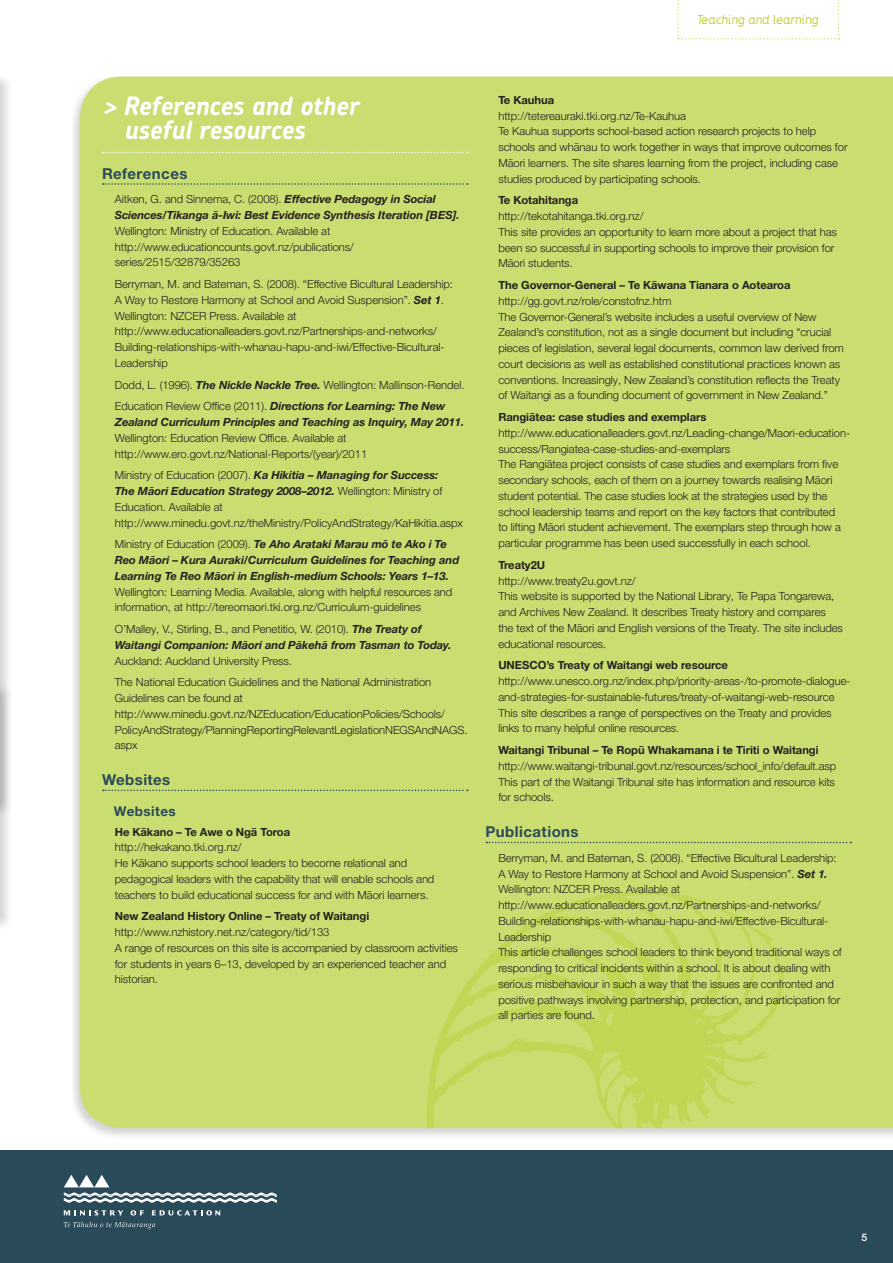
<style>
.page{position:relative;width:893px;height:1263px;background:#fff}
.page>*{position:absolute;margin:0;border:0;box-sizing:border-box;transform-origin:0 0}
.t1{font:italic 700 25.5px/24px "Chevin Pro";letter-spacing:-.005em;color:#fff}
.t2{font:700 15px "Helvetica Neue LT Pro";letter-spacing:.03em;color:#294b59}
.t3{font:700 13.5px "Helvetica Neue LT Pro";letter-spacing:.03em;color:#294b59}
.t4{font:italic 12px "B Preplay";color:#c0cd30}
.t5{font:300 11.25px/15.8px "Helvetica Neue LT Pro";letter-spacing:-.005em;color:#231f20}
.t6{font:italic 700 11.25px/15.8px "Helvetica Neue LT Pro";letter-spacing:-.005em;color:#231f20}
.t7{font:700 11.25px "Helvetica Neue LT Pro";letter-spacing:-.005em;color:#231f20}
.t8{font:500 10.5px "Helvetica Neue LT Pro";color:#fff}
.s1{font-weight:300;font-style:normal}
.s2{font-weight:700;font-style:italic}
</style>
<div class="page">
<svg style="left:677px;top:0;width:162px;height:39px"></svg>
<div style="left:0;top:73px;width:13px;height:858px;background:#231f20;opacity:.2"></div>
<div style="left:0;top:683px;width:13px;height:134px;background:#231f20;opacity:.2"></div>
<svg style="left:0;top:698px;width:1px;height:106px"></svg>
<div style="left:0;top:1151px;width:893px;height:112px;background:#294a59"></div>
<div style="left:72px;top:74px;width:821px;height:1066px;background:#231f20;opacity:.2"></div>
<div style="left:80px;top:77px;width:813px;height:1051px;background:#cadd70"></div>
<svg style="left:426px;top:891px;width:359px;height:237px;background:#c6db68"></svg>
<svg style="left:103px;top:152px;width:365px;height:1px"></svg>
<svg style="left:103px;top:183px;width:365px;height:2px"></svg>
<svg style="left:103px;top:789px;width:365px;height:2px"></svg>
<svg style="left:486px;top:842px;width:365px;height:1px"></svg>
<svg style="left:64px;top:1222px;width:91px;height:7px"></svg>
<svg style="left:64px;top:1210px;width:59px;height:5px"></svg>
<svg style="left:131px;top:1210px;width:13px;height:5px"></svg>
<svg style="left:152px;top:1210px;width:68px;height:5px"></svg>
<svg style="left:64px;top:1175px;width:213px;height:28px"></svg>
<p class="t4" style="left:697px;top:13px;width:124px">Teaching and learning</p>
<h1 class="t1" style="left:125px;top:94px;width:236px;text-indent:-23px">&gt; References and other useful resources</h1>
<h2 class="t2" style="left:102px;top:164px;width:87px">References</h2>
<p class="t6" style="left:115px;top:191px;width:346px"><span class="s1">Aitken, G. and Sinnema, C. (2008).</span> Effective Pedagogy in Social<br>Sciences/Tikanga ā-Iwi: Best Evidence Synthesis Iteration [BES].</p>
<p class="t5" style="left:115px;top:223px;width:241px">Wellington: Ministry of Education. Available at http://www.educationcounts.govt.nz/publications/ series/2515/32879/35263</p>
<p class="t5" style="left:115px;top:276px;width:340px">Berryman, M. and Bateman, S. (2008). “Effective Bicultural Leadership:<br>A Way to Restore Harmony at School and Avoid Suspension”. <span class="s2">Set 1</span>.<br>Wellington: NZCER Press. Available at http://www.educationalleaders.govt.nz/Partnerships-and-networks/ Building-relationships-with-whanau-hapu-and-iwi/Effective-Bicultural-Leadership</p>
<p class="t5" style="left:115px;top:373px;width:351px;line-height:21.8px">Dodd, L. (1996). <span class="s2">The Nickle Nackle Tree.</span> Wellington: Mallinson-Rendel.<br>Education Review Office (2011). <span class="s2">Directions for Learning: The New</span></p>
<p class="t6" style="left:115px;top:414px;width:351px">Zealand Curriculum Principles and Teaching as Inquiry, May 2011.</p>
<p class="t5" style="left:115px;top:430px;width:254px">Wellington: Education Review Office. Available at http://www.ero.govt.nz/National-Reports/(year)/2011</p>
<p class="t5" style="left:115px;top:467px;width:350px">Ministry of Education (2007). <span class="s2">Ka Hikitia – Managing for Success:<br>The Māori Education Strategy 2008–2012.</span> Wellington: Ministry of Education. Available at http://www.minedu.govt.nz/theMinistry/PolicyAndStrategy/KaHikitia.aspx</p>
<p class="t6" style="left:115px;top:536px;width:346px"><span class="s1">Ministry of Education (2009).</span> Te Aho Arataki Marau mō te Ako i Te<br>Reo Māori – Kura Auraki/Curriculum Guidelines for Teaching and<br>Learning Te Reo Māori in English-medium Schools: Years 1–13.</p>
<p class="t5" style="left:115px;top:583px;width:339px">Wellington: Learning Media. Available, along with helpful resources and information, at http://tereomaori.tki.org.nz/Curriculum-guidelines</p>
<p class="t6" style="left:115px;top:621px;width:338px"><span class="s1">O’Malley, V., Stirling, B., and Penetitio, W. (2010).</span> The Treaty of<br>Waitangi Companion: Māori and Pākehā from Tasman to Today.</p>
<p class="t5" style="left:115px;top:649px;width:318px;line-height:21.8px">Auckland: Auckland University Press.<br>The National Education Guidelines and the National Administration</p>
<p class="t5" style="left:115px;top:690px;width:354px">Guidelines can be found at http://www.minedu.govt.nz/NZEducation/EducationPolicies/Schools/ PolicyAndStrategy/PlanningReportingRelevantLegislationNEGSAndNAGS. aspx</p>
<h2 class="t2" style="left:102px;top:770px;width:70px">Websites</h2>
<p class="t3" style="left:114px;top:802px;width:63px">Websites</p>
<p class="t7" style="left:115px;top:824px;width:177px">He Kākano – Te Awe o Ngā Toroa</p>
<p class="t5" style="left:115px;top:839px;width:321px">http://hekakano.tki.org.nz/<br>He Kākano supports school leaders to become relational and pedagogical leaders with the capability that will enable schools and teachers to build educational success for and with Māori learners.</p>
<p class="t7" style="left:115px;top:909px;width:256px">New Zealand History Online – Treaty of Waitangi</p>
<p class="t5" style="left:115px;top:924px;width:345px">http://www.nzhistory.net.nz/category/tid/133<br>A range of resources on this site is accompanied by classroom activities for students in years 6–13, developed by an experienced teacher and historian.</p>
<p class="t7" style="left:498px;top:93px;width:57px">Te Kauhua</p>
<p class="t5" style="left:498px;top:108px;width:351px">http://tetereauraki.tki.org.nz/Te-Kauhua<br>Te Kauhua supports school-based action research projects to help schools and whānau to work together in ways that improve outcomes for Māori learners. The site shares learning from the project, including case studies produced by participating schools.</p>
<p class="t7" style="left:498px;top:193px;width:81px">Te Kotahitanga</p>
<p class="t5" style="left:498px;top:208px;width:340px">http://tekotahitanga.tki.org.nz/<br>This site provides an opportunity to learn more about a project that has been so successful in supporting schools to improve their provision for Māori students.</p>
<p class="t7" style="left:498px;top:278px;width:294px">The Governor-General – Te Kāwana Tianara o Aotearoa</p>
<p class="t5" style="left:498px;top:293px;width:347px">http://gg.govt.nz/role/constofnz.htm<br>The Governor-General’s website includes a useful overview of New Zealand’s constitution, not as a single document but including “crucial pieces of legislation, several legal documents, common law derived from court decisions as well as established constitutional practices known as conventions. Increasingly, New Zealand’s constitution reflects the Treaty of Waitangi as a founding document of government in New Zealand.”</p>
<p class="t7" style="left:498px;top:410px;width:210px">Rangiātea: case studies and exemplars</p>
<p class="t5" style="left:498px;top:425px;width:353px">http://www.educationalleaders.govt.nz/Leading-change/Maori-education&shy;success/Rangiatea-case-studies-and-exemplars<br>The Rangiātea project consists of case studies and exemplars from five secondary schools, each of them on a journey towards realising Māori student potential. The case studies look at the strategies used by the school leadership teams and report on the key factors that contributed<br>to lifting Māori student achievement. The exemplars step through how a particular programme has been used successfully in each school.</p>
<p class="t7" style="left:498px;top:558px;width:48px">Treaty2U</p>
<p class="t5" style="left:498px;top:573px;width:346px">http://www.treaty2u.govt.nz/<br>This website is supported by the National Library, Te Papa Tongarewa, and Archives New Zealand. It describes Treaty history and compares the text of the Māori and English versions of the Treaty. The site includes educational resources.</p>
<p class="t7" style="left:498px;top:658px;width:231px">UNESCO’s Treaty of Waitangi web resource</p>
<p class="t5" style="left:498px;top:673px;width:354px">http://www.unesco.org.nz/index.php/priority-areas-/to-promote-dialogue&shy;and-strategies-for-sustainable-futures/treaty-of-waitangi-web-resource This site describes a range of perspectives on the Treaty and provides links to many helpful online resources.</p>
<p class="t7" style="left:498px;top:743px;width:322px">Waitangi Tribunal – Te Ropū Whakamana i te Tiriti o Waitangi</p>
<p class="t5" style="left:498px;top:758px;width:340px">http://www.waitangi-tribunal.govt.nz/resources/school_info/default.asp<br>This part of the Waitangi Tribunal site has information and resource kits for schools.</p>
<h2 class="t2" style="left:486px;top:823px;width:95px">Publications</h2>
<p class="t5" style="left:498px;top:850px;width:345px">Berryman, M. and Bateman, S. (2008). “Effective Bicultural Leadership:<br>A Way to Restore Harmony at School and Avoid Suspension”. <span class="s2">Set 1.<br></span>Wellington: NZCER Press. Available at http://www.educationalleaders.govt.nz/Partnerships-and-networks/ Building-relationships-with-whanau-hapu-and-iwi/Effective-Bicultural-Leadership<br>This article challenges school leaders to think beyond traditional ways of responding to critical incidents within a school. It is about dealing with serious misbehaviour in such a way that the issues are confronted and positive pathways involving partnership, protection, and participation for all parties are found.</p>
<p class="t8" style="left:861px;top:1231px;width:7px">5</p>
</div>
